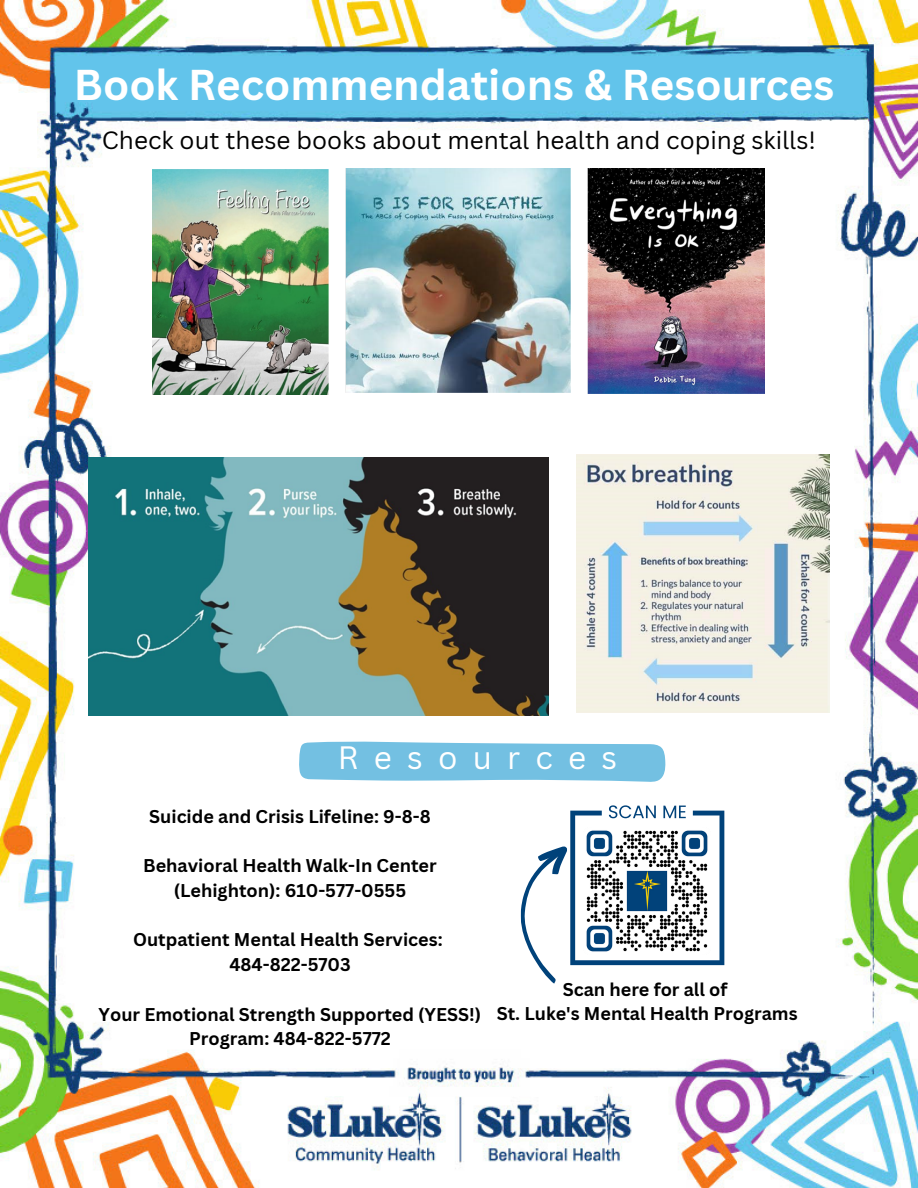
<style>
.page{position:relative;width:918px;height:1188px;background:#fff}
.page>*{position:absolute;margin:0;border:0;box-sizing:border-box;transform-origin:0 0}
.t1{font:700 42px "Canva Sans";color:#fff}
.t2{font:31.5px "Canva Sans";letter-spacing:.48em;color:#fff}
.t3{font:24.3px "Canva Sans";color:#000}
.t4{font:700 18px/24.8px "Canva Sans";color:#000;text-align:center}
</style>
<div class="page">
<img style="left:0;top:0;width:918px;height:1188px">
<svg style="left:299px;top:740px;width:367px;height:42px;background:#84c7e5"></svg>
<svg style="left:519px;top:805px;width:205px;height:179px"></svg>
<img style="left:153px;top:169px;width:612px;height:226px">
<img style="left:577px;top:455px;width:253px;height:257px">
<img style="left:88px;top:458px;width:460px;height:258px">
<h1 class="t1" style="left:74px;top:55px;width:762px">Book Recommendations &amp; Resources</h1>
<h3 class="t3" style="left:102px;top:123px;width:716px">Check out these books about mental health and coping skills!</h3>
<h2 class="t2" style="left:338px;top:735px;width:281px">Resources</h2>
<p class="t4" style="left:149px;top:803px;width:283px">Suicide and Crisis Lifeline: 9-8-8</p>
<p class="t4" style="left:143px;top:853px;width:295px">Behavioral Health Walk-In Center (Lehighton): 610-577-0555</p>
<p class="t4" style="left:133px;top:927px;width:311px">Outpatient Mental Health Services:<br>484-822-5703</p>
<p class="t4" style="left:99px;top:1001px;width:384px">Your Emotional Strength Supported (YESS!)<br>Program: 484-822-5772</p>
<p class="t4" style="left:497px;top:976px;width:302px">Scan here for all of<br>St. Luke's Mental Health Programs</p>
</div>
